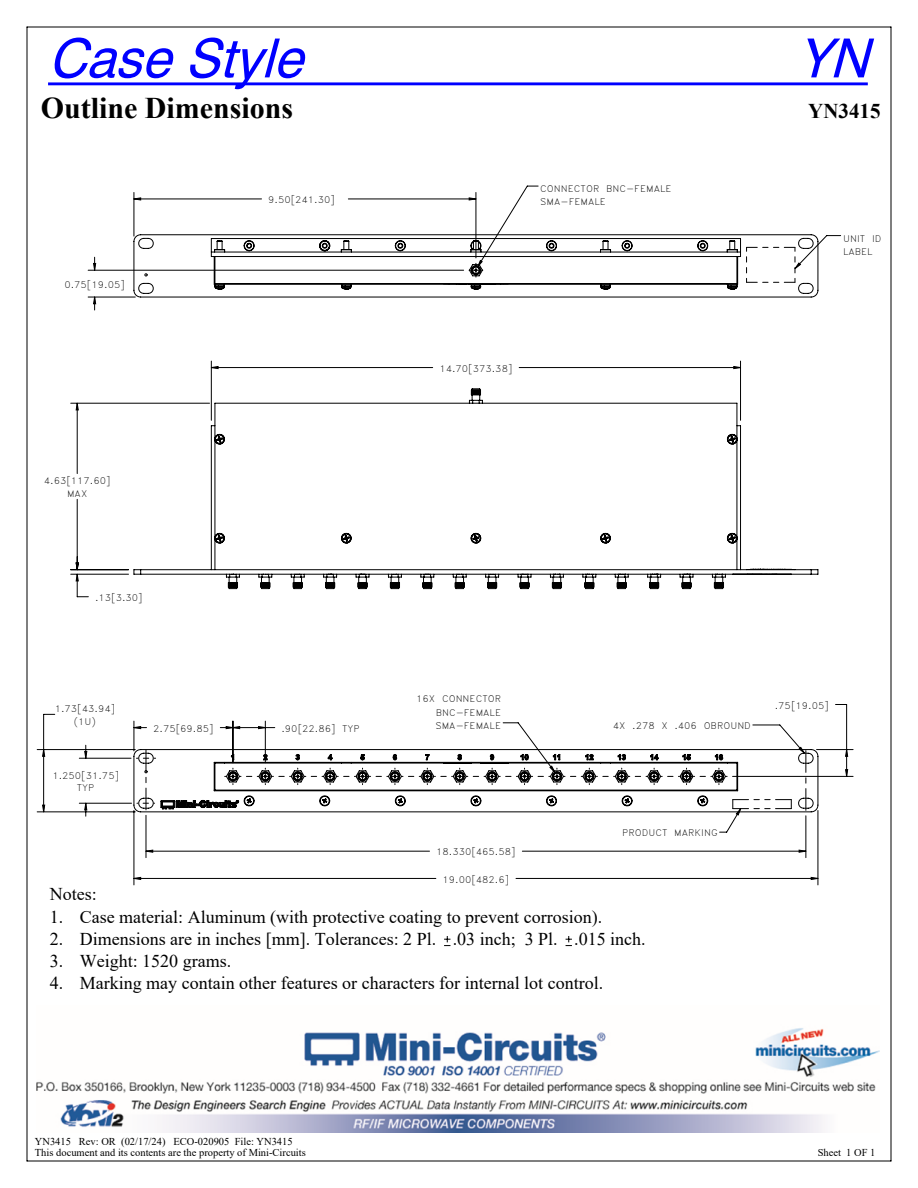
<style>
.page{position:relative;width:918px;height:1188px;background:#fff}
.page>*{position:absolute;margin:0;border:0;box-sizing:border-box;transform-origin:0 0}
.t1{font:italic 54px "Swis 721 BT";color:#00f}
.t2{font:700 30px "Times New Roman";color:#000}
.t3{font:700 21px "Times New Roman";color:#000}
.t4{font:18px "Times New Roman";color:#000}
.t5{font:10.5px/10.5px "Times New Roman";color:#000}
.t6{font:9px/13.2px "Roman D";color:#000;text-align:center}
</style>
<div class="page">
<img style="left:36px;top:1028px;width:844px;height:104px">
<hr style="left:37px;top:749px;width:98px;height:1px;background:#000">
<hr style="left:37px;top:812px;width:98px;height:1px;background:#000">
<hr style="left:43px;top:714px;width:1px;height:36px;background:#000">
<hr style="left:134px;top:810px;width:1px;height:75px;background:#000">
<hr style="left:818px;top:810px;width:1px;height:75px;background:#000">
<hr style="left:817px;top:749px;width:36px;height:1px;background:#000">
<hr style="left:733px;top:776px;width:120px;height:1px;background:#000">
<hr style="left:846px;top:704px;width:1px;height:46px;background:#000">
<hr style="left:27px;top:27px;width:1px;height:1134px;background:#000">
<hr style="left:27px;top:27px;width:864px;height:1px;background:#000">
<hr style="left:891px;top:27px;width:1px;height:1134px;background:#000">
<hr style="left:27px;top:1161px;width:864px;height:1px;background:#000">
<svg style="left:43px;top:727px;width:805px;height:152px"></svg>
<svg style="left:444px;top:936px;width:6px;height:10px"></svg>
<svg style="left:566px;top:936px;width:6px;height:10px"></svg>
<hr style="left:48px;top:82px;width:820px;height:3px;background:#00f">
<svg style="left:71px;top:186px;width:770px;height:646px"></svg>
<svg style="left:76px;top:198px;width:728px;height:617px"></svg>
<svg style="left:134px;top:749px;width:684px;height:63px"></svg>
<svg style="left:134px;top:389px;width:684px;height:200px"></svg>
<svg style="left:134px;top:235px;width:684px;height:62px"></svg>
<h1 class="t1" style="left:48px;top:25px;width:273px">CaseStyle</h1>
<h1 class="t1" style="left:797px;top:25px;width:89px">YN</h1>
<h2 class="t2" style="left:41px;top:87px;width:254px">Outline Dimensions</h2>
<h3 class="t3" style="left:808px;top:96px;width:74px">YN3415</h3>
<p class="t6" style="left:64px;top:278px;width:62px">0.75[19.05]</p>
<p class="t6" style="left:268px;top:193px;width:68px">9.50[241.30]</p>
<p class="t6" style="left:540px;top:182px;width:133px;text-align:left">CONNECTOR BNC-FEMALE<br>SMA-FEMALE</p>
<p class="t6" style="left:439px;top:362px;width:75px">14.70[373.38]</p>
<p class="t6" style="left:843px;top:231px;width:40px;text-align:left">UNIT ID<br>LABEL</p>
<p class="t6" style="left:44px;top:474px;width:68px">4.63[117.60]<br>MAX</p>
<p class="t6" style="left:95px;top:591px;width:49px">.13[3.30]</p>
<p class="t6" style="left:55px;top:702px;width:62px">1.73[43.94] (1U)</p>
<p class="t6" style="left:52px;top:769px;width:68px">1.250[31.75]<br>TYP</p>
<p class="t6" style="left:153px;top:722px;width:62px">2.75[69.85]</p>
<p class="t6" style="left:281px;top:722px;width:80px">.90[22.86] TYP</p>
<p class="t6" style="left:435px;top:692px;width:67px;text-align:justify;text-indent:-19px">16X CONNECTOR BNC-FEMALE SMA-FEMALE</p>
<p class="t6" style="left:436px;top:845px;width:81px">18.330[465.58]</p>
<p class="t6" style="left:443px;top:873px;width:68px">19.00[482.6]</p>
<p class="t6" style="left:613px;top:719px;width:140px">4X .278 X .406 OBROUND</p>
<p class="t6" style="left:622px;top:826px;width:97px">PRODUCT MARKING</p>
<h3 class="t4" style="left:50px;top:882px;width:48px">Notes:</h3>
<h3 class="t4" style="left:50px;top:904px;width:554px">1. Case material: Aluminum (with protective coating to prevent corrosion).</h3>
<h3 class="t4" style="left:50px;top:926px;width:597px">2. Dimensions are in inches [mm]. Tolerances: 2 Pl. .03 inch; 3 Pl. .015 inch.</h3>
<h3 class="t4" style="left:50px;top:948px;width:183px">3. Weight: 1520 grams.</h3>
<h3 class="t4" style="left:50px;top:971px;width:555px">4. Marking may contain other features or characters for internal lot control.</h3>
<p class="t6" style="left:775px;top:699px;width:56px">.75[19.05]</p>
<p class="t5" style="left:35px;top:1136px;width:272px">YN3415 Rev: OR (02/17/24) ECO-020905 File: YN3415<br>This document and its contents are the property of Mini-Circuits</p>
<p class="t5" style="left:818px;top:1147px;width:59px">Sheet 1 OF 1</p>
</div>
